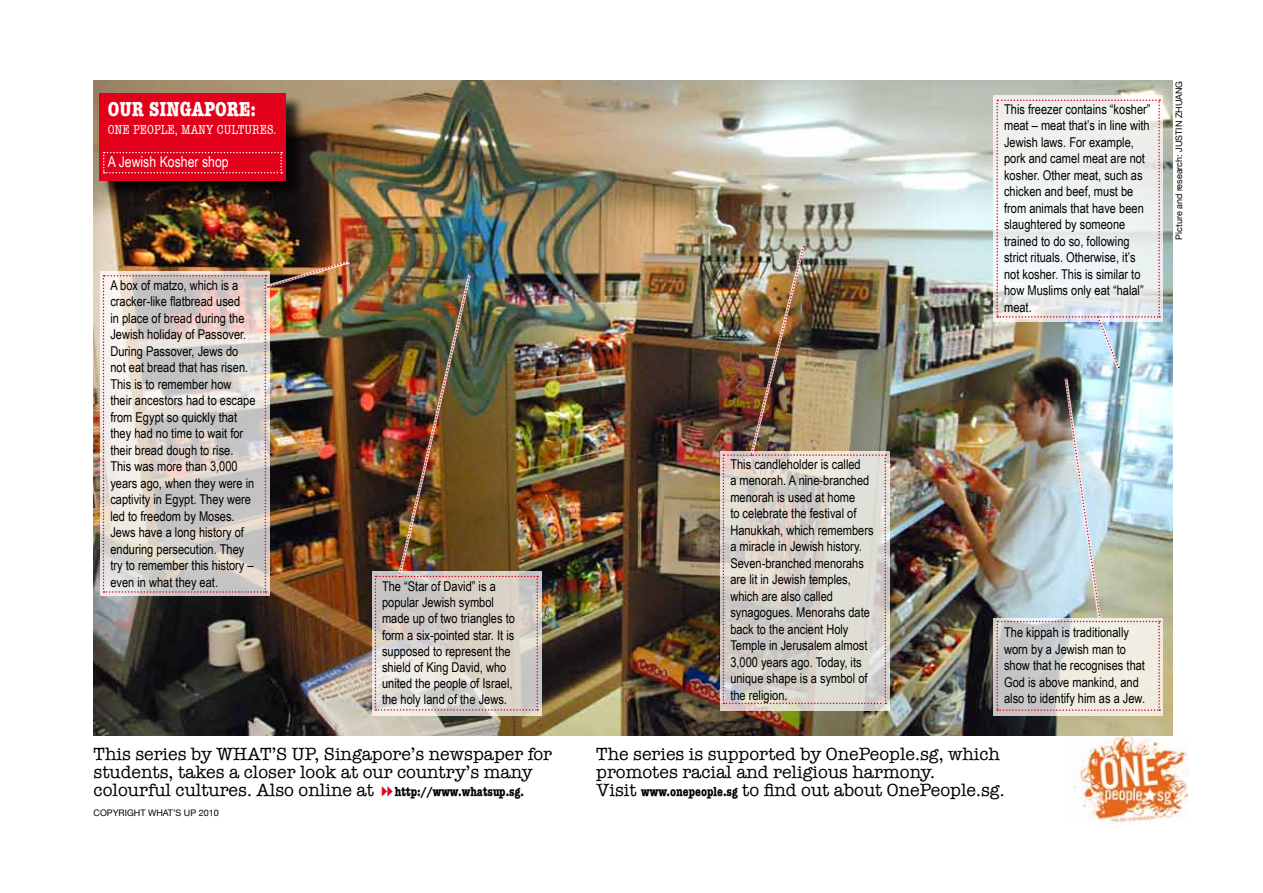
<style>
.page{position:relative;width:1263px;height:893px;background:#fff}
.page>*{position:absolute;margin:0;border:0;box-sizing:border-box;transform-origin:0 0}
.t1{font:700 condensed 21px "American Typewriter";color:#fff}
.t2{font:18px/18px "American Typewriter";color:#000}
.t3{font:15px "Arial Narrow";color:#fff}
.t4{font:13.5px/16.5px "Arial Narrow";color:#000}
.t5{font:condensed 13.5px "American Typewriter";color:#fff}
.t6{font:9px "Helvetica Neue";color:#000}
.s1{font-weight:700;font-stretch:condensed;font-size:13.5px}
</style>
<div class="page">
<img style="left:1065px;top:734px;width:124px;height:89px">
<img style="left:94px;top:81px;width:1078px;height:654px">
<div style="left:102px;top:95px;width:202px;height:104px;background:#000;opacity:.75"></div>
<div style="left:100px;top:93px;width:186px;height:87px;background:#e2001a"></div>
<svg style="left:103px;top:152px;width:179px;height:21px"></svg>
<svg style="left:720px;top:451px;width:169px;height:260px;background:#d9d2cc"></svg>
<svg style="left:100px;top:271px;width:170px;height:325px"></svg>
<svg style="left:993px;top:95px;width:170px;height:227px;fill:#eceeec"></svg>
<svg style="left:372px;top:571px;width:170px;height:145px;background:#d8d4cf"></svg>
<img style="left:375px;top:273px;width:163px;height:438px">
<svg style="left:993px;top:618px;width:170px;height:98px"></svg>
<img style="left:996px;top:377px;width:164px;height:334px">
<svg style="left:996px;top:100px;width:164px;height:270px"></svg>
<img style="left:723px;top:244px;width:163px;height:460px">
<img style="left:103px;top:259px;width:248px;height:334px">
<h1 class="t1" style="left:108px;top:92px;width:150px">OUR SINGAPORE:</h1>
<p class="t5" style="left:108px;top:119px;width:170px">ONE PEOPLE, MANY CULTURES.</p>
<p class="t3" style="left:108px;top:150px;width:123px">A Jewish Kosher shop</p>
<p class="t4" style="left:110px;top:276px;width:147px">A box of matzo, which is a cracker-like flatbread used<br>in place of bread during the<br>Jewish holiday of Passover.<br>During Passover, Jews do not eat bread that has risen.<br>This is to remember how their ancestors had to escape from Egypt so quickly that they had no time to wait for their bread dough to rise.<br>This was more than 3,000 years ago, when they were in captivity in Egypt. They were led to freedom by Moses.<br>Jews have a long history of enduring persecution. They try to remember this history – even in what they eat.</p>
<p class="t4" style="left:382px;top:578px;width:134px">The “Star of David” is a popular Jewish symbol made up of two triangles to form a six-pointed star. It is supposed to represent the shield of King David, who united the people of Israel, the holy land of the Jews.</p>
<p class="t4" style="left:730px;top:455px;width:145px">This candleholder is called<br>a menorah. A nine-branched menorah is used at home<br>to celebrate the festival of<br>Hanukkah, which remembers a miracle in Jewish history.<br>Seven-branched menorahs are lit in Jewish temples, which are also called synagogues. Menorahs date back to the ancient Holy<br>Temple in Jerusalem almost<br>3,000 years ago. Today, its unique shape is a symbol of the religion.</p>
<p class="t4" style="left:1004px;top:100px;width:148px">This freezer contains “kosher” meat – meat that’s in line with<br>Jewish laws. For example, pork and camel meat are not kosher. Other meat, such as chicken and beef, must be from animals that have been slaughtered by someone trained to do so, following strict rituals. Otherwise, it’s not kosher. This is similar to how Muslims only eat “halal” meat.</p>
<p class="t4" style="left:1004px;top:624px;width:142px">The kippah is traditionally worn by a Jewish man to show that he recognises that<br>God is above mankind, and also to identify him as a Jew.</p>
<h2 class="t2" style="left:94px;top:744px;width:460px">This series by WHAT’S UP, Singapore’s newspaper for students, takes a closer look at our country’s many colourful cultures. Also online at <span class="s1">http://www.whatsup.sg.</span></h2>
<h2 class="t2" style="left:596px;top:744px;width:410px">The series is supported by OnePeople.sg, which promotes racial and religious harmony.<br>Visit <span class="s1">www.onepeople.sg</span> to find out about OnePeople.sg.</h2>
<p class="t6" style="left:94px;top:807px;width:127px">COPYRIGHT WHAT’S UP 2010</p>
<p class="t6" style="left:1174px;top:240px;width:161px;rotate:-90deg">Picture and research: JUSTIN ZHUANG</p>
</div>
